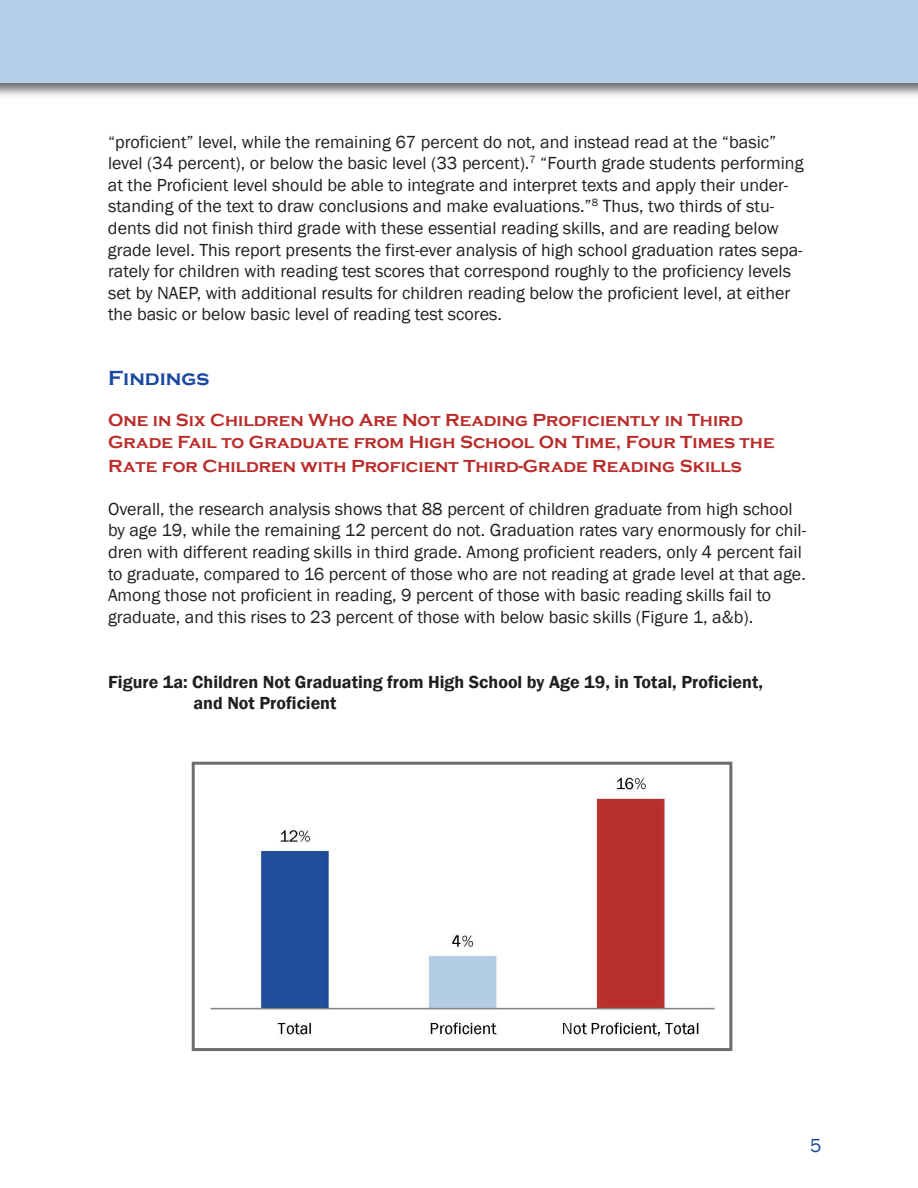
<style>
.page{position:relative;width:918px;height:1188px;background:#fff}
.page>*{position:absolute;margin:0;border:0;box-sizing:border-box;transform-origin:0 0}
.t1{font:700 21px "Copperplate Gothic";color:#1a489e}
.t2{font:19.5px "Franklin Gothic";color:#1a489e}
.t3{font:18px/21.6px "Franklin Gothic";color:#231f20}
.t4{font:700 18px/21.6px "Copperplate Gothic";color:#b92c2a}
.t5{font:600 18px/21.6px "Franklin Gothic";color:#231f20}
</style>
<div class="page">
<div style="left:0;top:0;width:918px;height:83px;background:#b5cfea"></div>
<img style="left:200px;top:761px;width:524px;height:276px">
<div style="left:192px;top:762px;width:540px;height:289px;border:3px solid #6c6d70"></div>
<p class="t3" style="left:108px;top:131px;width:697px">“proficient” level, while the remaining 67 percent do not, and instead read at the “basic” level (34 percent), or below the basic level (33 percent).<sup>7</sup> “Fourth grade students performing at the Proficient level should be able to integrate and interpret texts and apply their under&shy;standing of the text to draw conclusions and make evaluations.”<sup>8</sup> Thus, two thirds of stu&shy;dents did not finish third grade with these essential reading skills, and are reading below grade level. This report presents the first-ever analysis of high school graduation rates sepa&shy;rately for children with reading test scores that correspond roughly to the proficiency levels set by NAEP, with additional results for children reading below the proficient level, at either the basic or below basic level of reading test scores.</p>
<p class="t1" style="left:108px;top:367px;width:103px">Findings</p>
<p class="t4" style="left:108px;top:409px;width:668px">One in Six Children Who Are Not Reading Proficiently in Third<br>Grade Fail to Graduate from High School On Time, Four Times the</p>
<p class="t4" style="left:108px;top:455px;width:635px">Rate for Children with Proficient Third-Grade Reading Skills</p>
<p class="t3" style="left:108px;top:498px;width:700px">Overall, the research analysis shows that 88 percent of children graduate from high school by age 19, while the remaining 12 percent do not. Graduation rates vary enormously for chil&shy;dren with different reading skills in third grade. Among proficient readers, only 4 percent fail to graduate, compared to 16 percent of those who are not reading at grade level at that age.<br>Among those not proficient in reading, 9 percent of those with basic reading skills fail to graduate, and this rises to 23 percent of those with below basic skills (Figure 1, a&amp;b).</p>
<p class="t5" style="left:194px;top:671px;width:571px;text-indent:-85px">Figure 1a: Children Not Graduating from High School by Age 19, in Total, Proficient, and Not Proficient</p>
<p class="t2" style="left:810px;top:1134px;width:13px">5</p>
</div>
